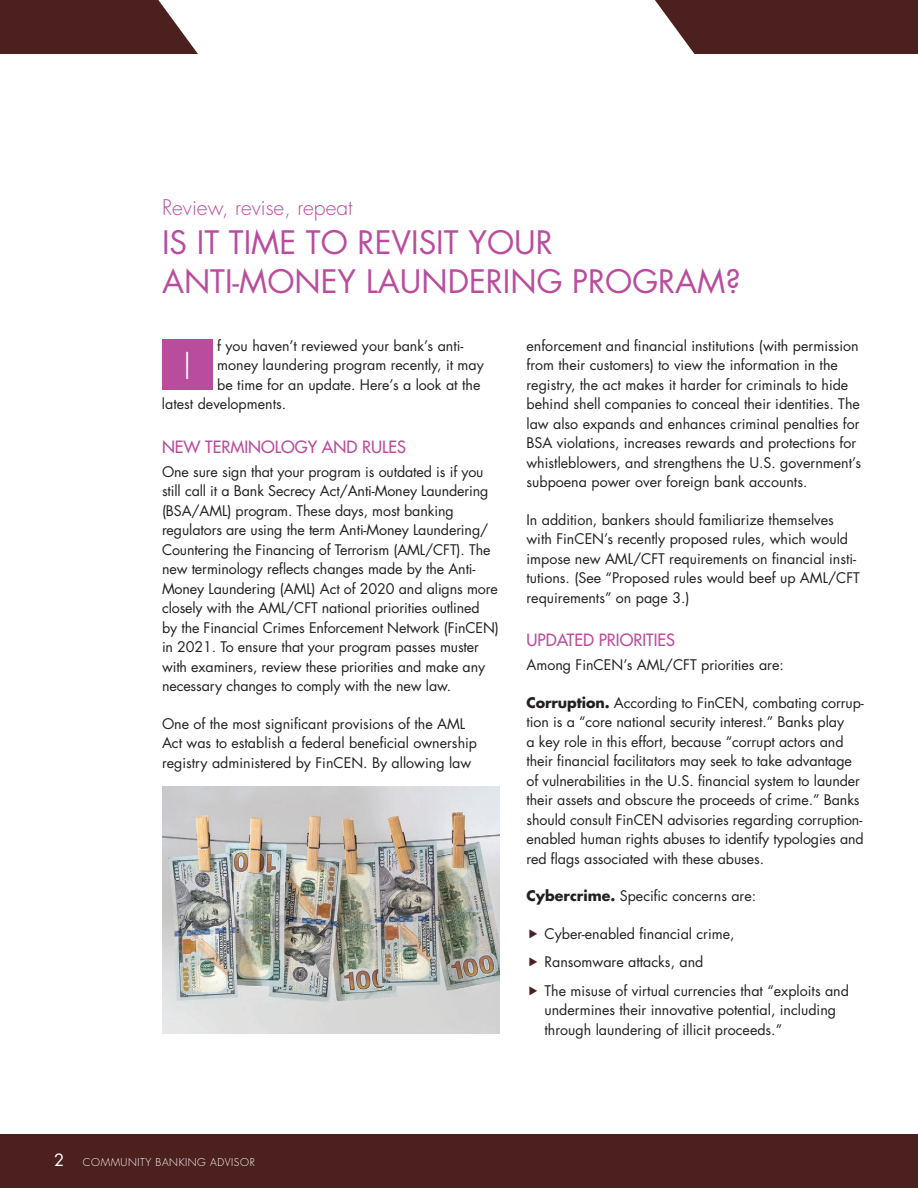
<style>
.page{position:relative;width:918px;height:1188px;background:#fff}
.page>*{position:absolute;margin:0;border:0;box-sizing:border-box;transform-origin:0 0}
.t1{font:300 36px "Futura Std";color:#fff}
.t2{font:31.5px/39px "Futura Std";color:#ba4c9d}
.t3{font:300 21px "Futura Std";color:#ba4c9d}
.t4{font:500 16.5px "Futura Std";color:#ba4c9d}
.t5{font:16.5px "Futura Std";color:#fff}
.t6{font:14.25px/19.5px "Futura Std";color:#231f20}
.t7{font:300 10.5px "Futura Std";letter-spacing:.05em;color:#fff}
.s1{font-weight:700}
</style>
<div class="page">
<svg style="left:0;top:0;width:198px;height:54px;background:#5c3533"></svg>
<svg style="left:655px;top:0;width:263px;height:54px;background:#58302e"></svg>
<div style="left:0;top:1134px;width:918px;height:54px;background:#4b201e"></div>
<div style="left:162px;top:339px;width:51px;height:51px;background:#ba4c9d"></div>
<img style="left:162px;top:786px;width:338px;height:248px">
<h3 class="t3" style="left:162px;top:195px;width:192px">Review, revise, repeat</h3>
<h2 class="t2" style="left:162px;top:224px;width:580px">IS IT TIME TO REVISIT YOUR<br>ANTI-MONEY LAUNDERING PROGRAM?</h2>
<p class="t6" style="left:217px;top:336px;width:248px">f you haven’t reviewed your bank’s anti-</p>
<p class="t6" style="left:217px;top:355px;width:268px">money laundering program recently, it may</p>
<p class="t6" style="left:217px;top:375px;width:265px">be time for an update. Here’s a look at the</p>
<p class="t6" style="left:162px;top:394px;width:126px">latest developments.</p>
<p class="t4" style="left:162px;top:436px;width:246px">NEW TERMINOLOGY AND RULES</p>
<p class="t6" style="left:162px;top:462px;width:338px">One sure sign that your program is outdated is if you still call it a Bank Secrecy Act/Anti-Money Laundering (BSA/AML) program. These days, most banking regulators are using the term Anti-Money Laundering/ Countering the Financing of Terrorism (AML/CFT). The new terminology reflects changes made by the Anti-Money Laundering (AML) Act of 2020 and aligns more closely with the AML/CFT national priorities outlined<br>by the Financial Crimes Enforcement Network (FinCEN) in 2021. To ensure that your program passes muster with examiners, review these priorities and make any necessary changes to comply with the new law.</p>
<p class="t6" style="left:162px;top:714px;width:317px">One of the most significant provisions of the AML<br>Act was to establish a federal beneficial ownership registry administered by FinCEN. By allowing law</p>
<h1 class="t1" style="left:184px;top:344px;width:9px">I</h1>
<p class="t6" style="left:527px;top:336px;width:336px">enforcement and financial institutions (with permission from their customers) to view the information in the registry, the act makes it harder for criminals to hide behind shell companies to conceal their identities. The law also expands and enhances criminal penalties for BSA violations, increases rewards and protections for whistleblowers, and strengthens the U.S. government’s subpoena power over foreign bank accounts.</p>
<p class="t6" style="left:527px;top:510px;width:335px">In addition, bankers should familiarize themselves with FinCEN’s recently proposed rules, which would impose new AML/CFT requirements on financial insti&shy;tutions. (See “Proposed rules would beef up AML/CFT requirements” on page 3.)</p>
<p class="t4" style="left:526px;top:630px;width:150px">UPDATED PRIORITIES</p>
<p class="t6" style="left:526px;top:655px;width:259px">Among FinCEN’s AML/CFT priorities are:</p>
<p class="t6" style="left:526px;top:693px;width:339px"><span class="s1">Corruption.</span> According to FinCEN, combating corrup&shy;tion is a “core national security interest.” Banks play<br>a key role in this effort, because “corrupt actors and their financial facilitators may seek to take advantage of vulnerabilities in the U.S. financial system to launder their assets and obscure the proceeds of crime.” Banks should consult FinCEN advisories regarding corruption&shy;enabled human rights abuses to identify typologies and red flags associated with these abuses.</p>
<p class="t6" style="left:526px;top:886px;width:231px"><span class="s1">Cybercrime.</span> Specific concerns are:</p>
<p class="t6" style="left:544px;top:919px;width:306px;line-height:28.5px">Cyber-enabled financial crime,<br>Ransomware attacks, and<br>The misuse of virtual currencies that “exploits and</p>
<p class="t6" style="left:544px;top:1000px;width:293px">undermines their innovative potential, including through laundering of illicit proceeds.”</p>
<p class="t5" style="left:54px;top:1149px;width:12px">2</p>
<p class="t7" style="left:83px;top:1155px;width:173px">COMMUNITY BANKING ADVISOR</p>
</div>
